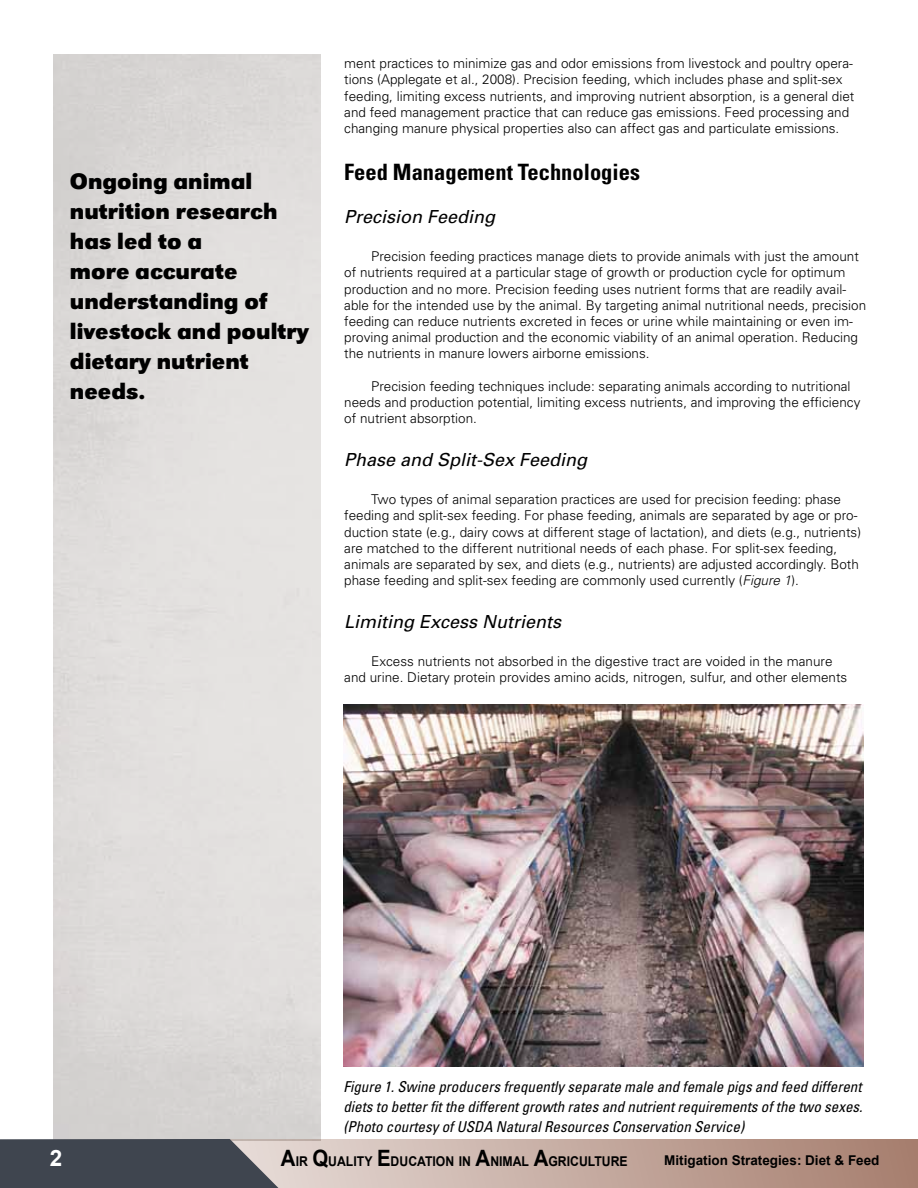
<style>
.page{position:relative;width:918px;height:1188px;background:#fff}
.page>*{position:absolute;margin:0;border:0;box-sizing:border-box;transform-origin:0 0}
.t1{font:700 23.25px/30px "URW Grotesk T";color:#000}
.t2{font:700 condensed 22.5px "Univers";color:#000}
.t3{font:700 22.5px "Arial";color:#fff}
.t4{font:italic 18px "Univers";color:#000}
.t5{font:italic condensed 15px/19.8px "Univers";color:#000;text-align:justify}
.t6{font:300 13.5px/16.2px "Univers";color:#000}
.t7{font:700 13.5px "Arial";color:#000;scale:.91 1}
.t8{font:700 13.5px "Arial";color:#000}
.s1{font-style:italic}
.s2{font-size:22.5px}
</style>
<div class="page">
<svg style="left:278px;top:1139px;width:640px;height:49px;background:#c4a99e"></svg>
<svg style="left:0;top:1139px;width:278px;height:49px;background:#4d515a"></svg>
<img style="left:343px;top:704px;width:520px;height:363px">
<h1 class="t1" style="left:70px;top:166px;width:240px">Ongoing animal nutrition research has led to a<br>more accurate understanding of livestock and poultry dietary nutrient needs.</h1>
<p class="t6" style="left:344px;top:55px;width:512px">ment practices to minimize gas and odor emissions from livestock and poultry opera&shy;tions (Applegate et al., 2008). Precision feeding, which includes phase and split-sex feeding, limiting excess nutrients, and improving nutrient absorption, is a general diet and feed management practice that can reduce gas emissions. Feed processing and changing manure physical properties also can affect gas and particulate emissions.</p>
<h2 class="t2" style="left:344px;top:158px;width:297px">Feed Management Technologies</h2>
<h3 class="t4" style="left:344px;top:206px;width:153px">Precision Feeding</h3>
<p class="t6" style="left:344px;top:248px;width:523px;text-indent:27px">Precision feeding practices manage diets to provide animals with just the amount of nutrients required at a particular stage of growth or production cycle for optimum production and no more. Precision feeding uses nutrient forms that are readily avail&shy;able for the intended use by the animal. By targeting animal nutritional needs, precision feeding can reduce nutrients excreted in feces or urine while maintaining or even im&shy;proving animal production and the economic viability of an animal operation. Reducing the nutrients in manure lowers airborne emissions.</p>
<p class="t6" style="left:344px;top:378px;width:518px;text-indent:27px">Precision feeding techniques include: separating animals according to nutritional needs and production potential, limiting excess nutrients, and improving the efficiency of nutrient absorption.</p>
<h3 class="t4" style="left:344px;top:449px;width:245px">Phase and Split-Sex Feeding</h3>
<p class="t6" style="left:344px;top:491px;width:518px;text-indent:27px">Two types of animal separation practices are used for precision feeding: phase feeding and split-sex feeding. For phase feeding, animals are separated by age or pro&shy;duction state (e.g., dairy cows at different stage of lactation), and diets (e.g., nutrients) are matched to the different nutritional needs of each phase. For split-sex feeding, animals are separated by sex, and diets (e.g., nutrients) are adjusted accordingly. Both phase feeding and split-sex feeding are commonly used currently (<span class="s1">Figure 1</span>).</p>
<h3 class="t4" style="left:344px;top:611px;width:219px">Limiting Excess Nutrients</h3>
<p class="t6" style="left:344px;top:653px;width:505px;text-indent:27px">Excess nutrients not absorbed in the digestive tract are voided in the manure and urine. Dietary protein provides amino acids, nitrogen, sulfur, and other elements</p>
<p class="t5" style="left:343px;top:1077px;width:521px">Figure 1. Swine producers frequently separate male and female pigs and feed different diets to better fit the different growth rates and nutrient requirements of the two sexes. (Photo courtesy of USDA Natural Resources Conservation Service)</p>
<h2 class="t3" style="left:50px;top:1145px;width:14px">2</h2>
<p class="t7" style="left:281px;top:1153px;width:383px"><span class="s2">A</span>IR <span class="s2">Q</span>UALITY <span class="s2">E</span>DUCATION IN <span class="s2">A</span>NIMAL <span class="s2">A</span>GRICULTURE</p>
<p class="t8" style="left:664px;top:1152px;width:217px">Mitigation Strategies: Diet &amp; Feed</p>
</div>
